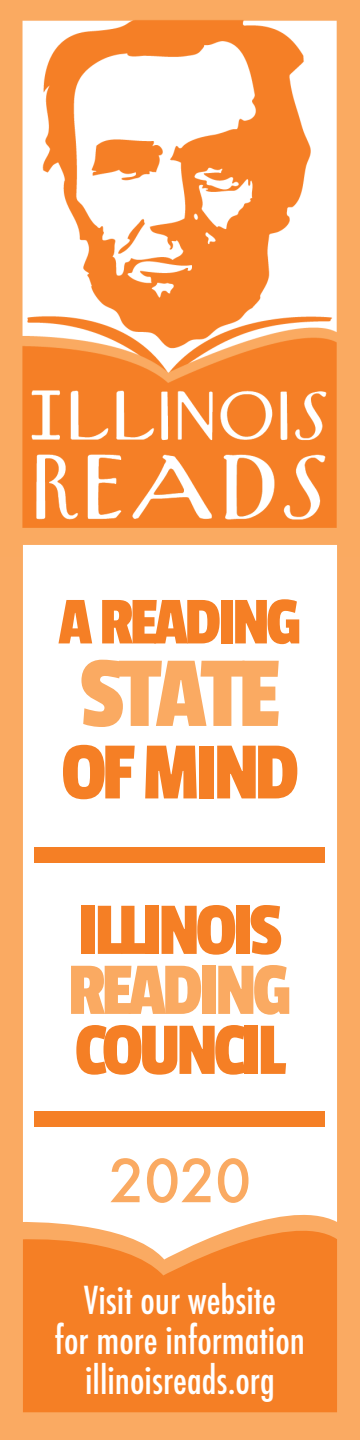
<style>
.page{position:relative;width:360px;height:1440px;background:#faaa62}
.page>*{position:absolute;margin:0;border:0;box-sizing:border-box;transform-origin:0 0}
.t1{font:105px "Passion One";letter-spacing:-.06em;color:#faaa62}
.t2{font:85px "Passion One";letter-spacing:-.06em;color:#f57f25}
.t3{font:77.5px "Passion One";letter-spacing:-.06em;color:#f57f25}
.t4{font:77.5px "Passion One";letter-spacing:-.06em;color:#faaa62}
.t5{font:70px "Passion One";letter-spacing:-.06em;color:#f57f25}
.t6{font:500 57.5px "Futura";color:#faaa62}
.t7{font:500 condensed 37.5px "Futura";color:#fff}
</style>
<div class="page">
<img style="left:22px;top:20px;width:315px;height:508px">
<div style="left:23px;top:1259px;width:314px;height:153px;background:#f57f25"></div>
<div style="left:23px;top:545px;width:314px;height:714px;background:#fff"></div>
<div style="left:35px;top:1112px;width:290px;height:15px;background:#f57f25"></div>
<div style="left:35px;top:847px;width:290px;height:15px;background:#f57f25"></div>
<p class="t5" style="left:58px;top:585px;width:246px">A READING</p>
<p class="t1" style="left:80px;top:638px;width:202px">STATE</p>
<p class="t2" style="left:61px;top:727px;width:240px">OF MIND</p>
<p class="t3" style="left:78px;top:889px;width:206px">ILLINOIS</p>
<p class="t4" style="left:68px;top:949px;width:226px">READING</p>
<p class="t3" style="left:75px;top:1009px;width:212px">COUNCIL</p>
<p class="t6" style="left:109px;top:1141px;width:143px">2020</p>
<p class="t7" style="left:84px;top:1276px;width:193px">Visit our website</p>
<p class="t7" style="left:55px;top:1316px;width:252px">for more information</p>
<p class="t7" style="left:85px;top:1356px;width:191px">illinoisreads.org</p>
</div>
